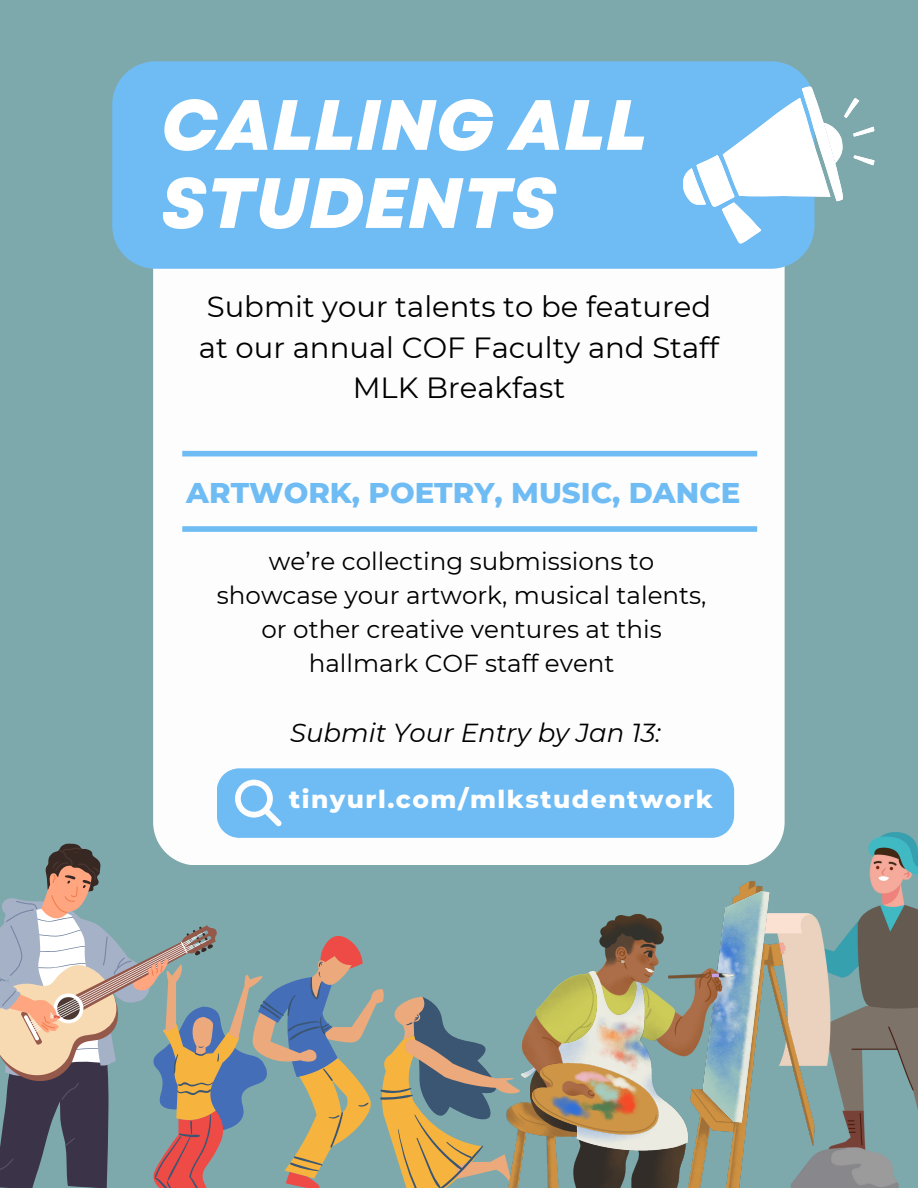
<style>
.page{position:relative;width:918px;height:1188px;background:#7ea9ac}
.page>*{position:absolute;margin:0;border:0;box-sizing:border-box;transform-origin:0 0}
.t1{font:italic 800 71.1px/78.2px "Garet";color:#fff}
.t2{font:29.1px/40.7px "Montserrat";color:#000;text-align:center}
.t3{font:800 29.1px "Montserrat";color:#6fbcf4}
.t4{font:italic 26.1px "Montserrat";color:#000}
.t5{font:800 24.9px "Montserrat";letter-spacing:.06em;color:#fff}
.t6{font:24.6px/34px "Montserrat";color:#000;text-align:center}
</style>
<div class="page">
<div style="left:153px;top:165px;width:632px;height:700px;background:#fdfdfd;border-radius:43px"></div>
<div style="left:112px;top:61px;width:703px;height:208px;background:#6fbcf4;border-radius:43px"></div>
<svg style="left:683px;top:87px;width:192px;height:157px"></svg>
<div style="left:182px;top:451px;width:575px;height:5px;background:#6fbcf4"></div>
<div style="left:182px;top:526px;width:575px;height:6px;background:#6fbcf4"></div>
<img style="left:757px;top:830px;width:161px;height:358px">
<img style="left:734px;top:882px;width:79px;height:306px">
<img style="left:734px;top:891px;width:35px;height:231px">
<img style="left:734px;top:938px;width:17px;height:109px">
<svg style="left:0;top:768px;width:734px;height:420px"></svg>
<p class="t1" style="left:161px;top:86px;width:487px">CALLING ALL<br>STUDENTS</p>
<h3 class="t2" style="left:199px;top:287px;width:522px">Submit your talents to be featured at our annual COF Faculty and Staff<br>MLK Breakfast</h3>
<p class="t3" style="left:186px;top:475px;width:556px">ARTWORK, POETRY, MUSIC, DANCE</p>
<p class="t6" style="left:217px;top:544px;width:491px">we’re collecting submissions to showcase your artwork, musical talents, or other creative ventures at this hallmark COF staff event</p>
<p class="t4" style="left:290px;top:717px;width:372px">Submit Your Entry by Jan 13:</p>
<h1 class="t5" style="left:289px;top:784px;width:425px">tinyurl.com/mlkstudentwork</h1>
</div>
